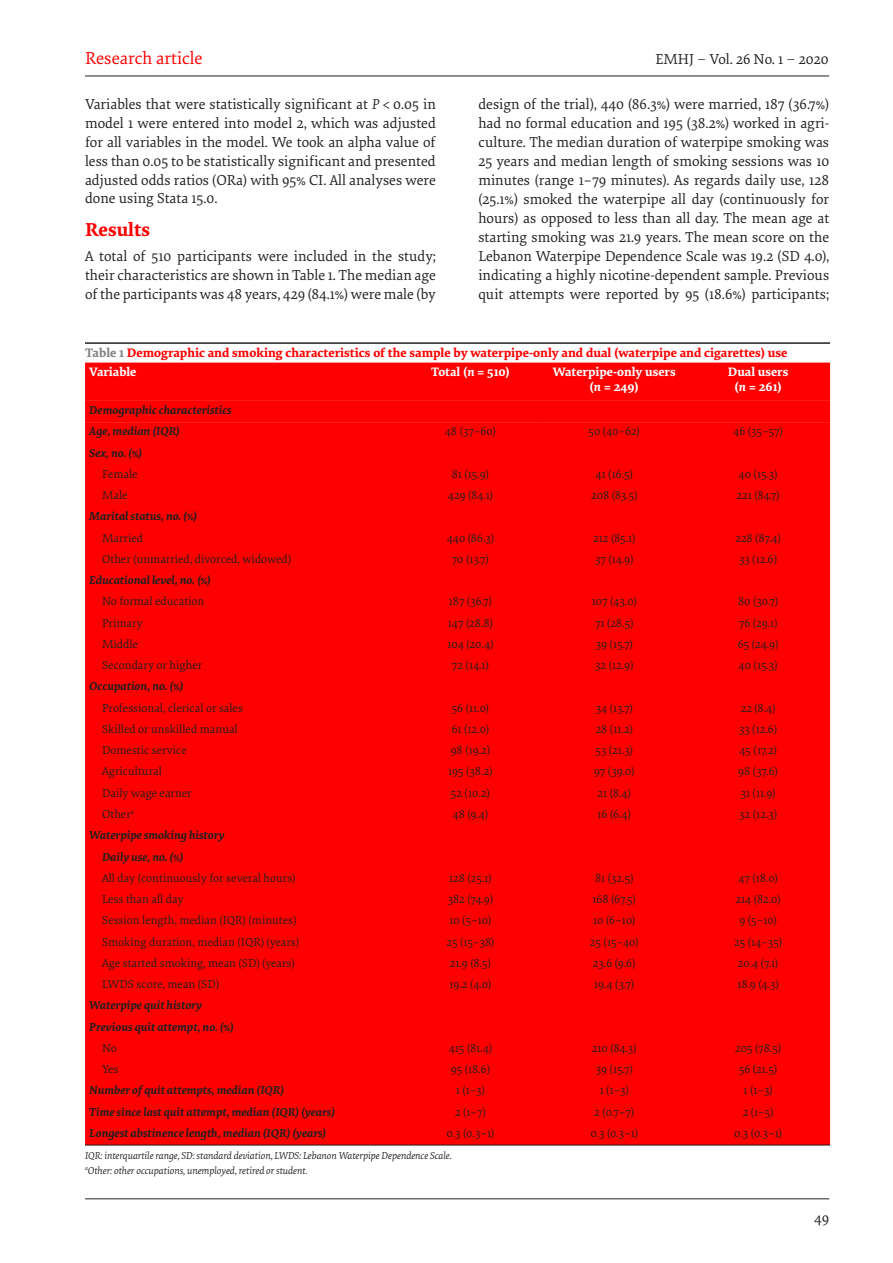
<style>
.page{position:relative;width:893px;height:1263px;background:#fff}
.page>*{position:absolute;margin:0;border:0;box-sizing:border-box;transform-origin:0 0}
.t1{font:700 19.5px "Elena";color:#f00}
.t2{font:18px "Elena";color:#f00}
.t3{font:15px/18.9px "Elena";color:#231f20;text-align:justify}
.t4{font:700 12.9px "Elena";color:#f00}
.t5{font:700 12.75px/15px "Elena";color:#fff;text-align:center}
.t6{font:12px "Elena";color:#231f20}
.t7{font:italic 700 12px/21.3px "Elena";color:#231f20}
.t8{font:italic 10.5px/15px "Elena";color:#231f20}
.s1{font-style:italic}
.s2{font-family:"Ropa Sans PTT";font-weight:300}
.s3{color:#808285}
</style>
<div class="page">
<hr style="left:85px;top:1198px;width:744px;height:1px;background:#231f20">
<hr style="left:85px;top:76px;width:744px;height:1px;background:#231f20">
<hr style="left:85px;top:342px;width:745px;height:2px;background:#231f20">
<div style="left:85px;top:363px;width:745px;height:59px;background:#f00"></div>
<div style="left:85px;top:422px;width:745px;height:723px;background:#f00"></div>
<hr style="left:85px;top:1145px;width:313px;height:1px;background:#231f20">
<hr style="left:398px;top:1145px;width:144px;height:1px;background:#231f20">
<hr style="left:542px;top:1145px;width:144px;height:1px;background:#231f20">
<hr style="left:686px;top:1145px;width:144px;height:1px;background:#231f20">
<h2 class="t2" style="left:85px;top:51px;width:119px">Research article</h2>
<p class="t3" style="left:85px;top:96px;width:352px">Variables that were statistically significant at <span class="s1">P</span> &lt; 0.05 in model 1 were entered into model 2, which was adjusted for all variables in the model. We took an alpha value of less than 0.05 to be statistically significant and presented adjusted odds ratios (ORa) with 95% CI. All analyses were done using Stata 15.0.</p>
<h1 class="t1" style="left:85px;top:221px;width:67px">Results</h1>
<p class="t3" style="left:85px;top:248px;width:352px">A total of 510 participants were included in the study; their characteristics are shown in Table 1. The median age of the participants was 48 years, 429 (84.1%) were male (by</p>
<p class="t3" style="left:655px;top:51px;width:175px">EMHJ <span class="s2">–</span> Vol. 26 No. 1 <span class="s2">–</span> 2020</p>
<p class="t3" style="left:478px;top:96px;width:352px">design of the trial), 440 (86.3%) were married, 187 (36.7%) had no formal education and 195 (38.2%) worked in agri&shy;culture. The median duration of waterpipe smoking was 25 years and median length of smoking sessions was 10 minutes (range 1–79 minutes). As regards daily use, 128 (25.1%) smoked the waterpipe all day (continuously for hours) as opposed to less than all day. The mean age at starting smoking was 21.9 years. The mean score on the Lebanon Waterpipe Dependence Scale was 19.2 (SD 4.0), indicating a highly nicotine-dependent sample. Previous quit attempts were reported by 95 (18.6%) participants;</p>
<p class="t4" style="left:85px;top:347px;width:704px"><span class="s3">Table 1</span> Demographic and smoking characteristics of the sample by waterpipe-only and dual (waterpipe and cigarettes) use</p>
<p class="t5" style="left:89px;top:366px;width:49px">Variable</p>
<p class="t5" style="left:431px;top:366px;width:80px">Total (<span class="s1">n</span> = 510)</p>
<p class="t5" style="left:553px;top:366px;width:124px">Waterpipe-only users (<span class="s1">n</span> = 249)</p>
<p class="t5" style="left:728px;top:366px;width:62px">Dual users (<span class="s1">n</span> = 261)</p>
<p class="t7" style="left:89px;top:400px;width:144px">Demographic characteristics<br>Age, median (IQR)</p>
<p class="t6" style="left:445px;top:426px;width:53px">48 (37–60)</p>
<p class="t6" style="left:588px;top:426px;width:53px">50 (40–62)</p>
<p class="t6" style="left:733px;top:426px;width:51px">46 (35–57)</p>
<p class="t7" style="left:89px;top:443px;width:55px">Sex, no. (%)</p>
<p class="t6" style="left:102px;top:469px;width:37px">Female</p>
<p class="t6" style="left:452px;top:469px;width:39px">81 (15.9)</p>
<p class="t6" style="left:596px;top:469px;width:39px">41 (16.5)</p>
<p class="t6" style="left:739px;top:469px;width:40px">40 (15.3)</p>
<p class="t6" style="left:102px;top:490px;width:27px">Male</p>
<p class="t6" style="left:448px;top:490px;width:47px">429 (84.1)</p>
<p class="t6" style="left:591px;top:490px;width:48px">208 (83.5)</p>
<p class="t6" style="left:737px;top:490px;width:45px">221 (84.7)</p>
<p class="t7" style="left:89px;top:507px;width:109px">Marital status, no. (%)</p>
<p class="t6" style="left:102px;top:533px;width:43px">Married</p>
<p class="t6" style="left:447px;top:533px;width:49px">440 (86.3)</p>
<p class="t6" style="left:593px;top:533px;width:44px">212 (85.1)</p>
<p class="t6" style="left:735px;top:533px;width:47px">228 (87.4)</p>
<p class="t6" style="left:102px;top:554px;width:191px">Other (unmarried, divorced, widowed)</p>
<p class="t6" style="left:452px;top:554px;width:39px">70 (13.7)</p>
<p class="t6" style="left:595px;top:554px;width:40px">37 (14.9)</p>
<p class="t6" style="left:739px;top:554px;width:40px">33 (12.6)</p>
<p class="t7" style="left:89px;top:570px;width:123px">Educational level, no. (%)</p>
<p class="t6" style="left:102px;top:596px;width:104px">No formal education</p>
<p class="t6" style="left:449px;top:596px;width:44px">187 (36.7)</p>
<p class="t6" style="left:592px;top:596px;width:46px">107 (43.0)</p>
<p class="t6" style="left:738px;top:596px;width:42px">80 (30.7)</p>
<p class="t6" style="left:102px;top:618px;width:42px">Primary</p>
<p class="t6" style="left:448px;top:618px;width:46px">147 (28.8)</p>
<p class="t6" style="left:595px;top:618px;width:40px">71 (28.5)</p>
<p class="t6" style="left:739px;top:618px;width:40px">76 (29.1)</p>
<p class="t6" style="left:102px;top:639px;width:38px">Middle</p>
<p class="t6" style="left:447px;top:639px;width:48px">104 (20.4)</p>
<p class="t6" style="left:596px;top:639px;width:38px">39 (15.7)</p>
<p class="t6" style="left:738px;top:639px;width:42px">65 (24.9)</p>
<p class="t6" style="left:102px;top:660px;width:102px">Secondary or higher</p>
<p class="t6" style="left:452px;top:660px;width:38px">72 (14.1)</p>
<p class="t6" style="left:595px;top:660px;width:40px">32 (12.9)</p>
<p class="t6" style="left:739px;top:660px;width:40px">40 (15.3)</p>
<p class="t7" style="left:89px;top:677px;width:96px">Occupation, no. (%)</p>
<p class="t6" style="left:102px;top:703px;width:142px">Professional, clerical or sales</p>
<p class="t6" style="left:452px;top:703px;width:39px">56 (11.0)</p>
<p class="t6" style="left:596px;top:703px;width:38px">34 (13.7)</p>
<p class="t6" style="left:741px;top:703px;width:36px">22 (8.4)</p>
<p class="t6" style="left:102px;top:724px;width:137px">Skilled or unskilled manual</p>
<p class="t6" style="left:452px;top:724px;width:39px">61 (12.0)</p>
<p class="t6" style="left:596px;top:724px;width:39px">28 (11.2)</p>
<p class="t6" style="left:739px;top:724px;width:40px">33 (12.6)</p>
<p class="t6" style="left:102px;top:745px;width:86px">Domestic service</p>
<p class="t6" style="left:451px;top:745px;width:41px">98 (19.2)</p>
<p class="t6" style="left:595px;top:745px;width:39px">53 (21.3)</p>
<p class="t6" style="left:739px;top:745px;width:39px">45 (17.2)</p>
<p class="t6" style="left:102px;top:767px;width:61px">Agricultural</p>
<p class="t6" style="left:448px;top:767px;width:46px">195 (38.2)</p>
<p class="t6" style="left:594px;top:767px;width:42px">97 (39.0)</p>
<p class="t6" style="left:738px;top:767px;width:41px">98 (37.6)</p>
<p class="t6" style="left:102px;top:788px;width:91px">Daily wage earner</p>
<p class="t6" style="left:451px;top:788px;width:40px">52 (10.2)</p>
<p class="t6" style="left:598px;top:788px;width:35px">21 (8.4)</p>
<p class="t6" style="left:741px;top:788px;width:36px">31 (11.9)</p>
<p class="t6" style="left:102px;top:809px;width:34px">Other<sup>a</sup></p>
<p class="t6" style="left:453px;top:809px;width:37px">48 (9.4)</p>
<p class="t6" style="left:598px;top:809px;width:35px">16 (6.4)</p>
<p class="t6" style="left:739px;top:809px;width:39px">32 (12.3)</p>
<p class="t7" style="left:102px;top:826px;width:124px;text-indent:-13px">Waterpipe smoking history<br>Daily use, no. (%)</p>
<p class="t6" style="left:102px;top:873px;width:195px">All day (continuously for several hours)</p>
<p class="t6" style="left:449px;top:873px;width:44px">128 (25.1)</p>
<p class="t6" style="left:595px;top:873px;width:40px">81 (32.5)</p>
<p class="t6" style="left:738px;top:873px;width:41px">47 (18.0)</p>
<p class="t6" style="left:102px;top:894px;width:83px">Less than all day</p>
<p class="t6" style="left:448px;top:894px;width:47px">382 (74.9)</p>
<p class="t6" style="left:592px;top:894px;width:45px">168 (67.5)</p>
<p class="t6" style="left:736px;top:894px;width:47px">214 (82.0)</p>
<p class="t6" style="left:102px;top:915px;width:196px">Session length, median (IQR) (minutes)</p>
<p class="t6" style="left:449px;top:915px;width:43px">10 (5–10)</p>
<p class="t6" style="left:593px;top:915px;width:44px">10 (6–10)</p>
<p class="t6" style="left:739px;top:915px;width:39px">9 (5–10)</p>
<p class="t6" style="left:102px;top:937px;width:199px">Smoking duration, median (IQR) (years)</p>
<p class="t6" style="left:446px;top:937px;width:49px">25 (15–38)</p>
<p class="t6" style="left:590px;top:937px;width:50px">25 (15–40)</p>
<p class="t6" style="left:734px;top:937px;width:49px">25 (14–35)</p>
<p class="t6" style="left:102px;top:958px;width:194px">Age started smoking, mean (SD) (years)</p>
<p class="t6" style="left:450px;top:958px;width:42px">21.9 (8.5)</p>
<p class="t6" style="left:593px;top:958px;width:44px">23.6 (9.6)</p>
<p class="t6" style="left:738px;top:958px;width:42px">20.4 (7.1)</p>
<p class="t6" style="left:102px;top:979px;width:119px">LWDS score, mean (SD)</p>
<p class="t6" style="left:449px;top:979px;width:43px">19.2 (4.0)</p>
<p class="t6" style="left:594px;top:979px;width:42px">19.4 (3.7)</p>
<p class="t6" style="left:737px;top:979px;width:43px">18.9 (4.3)</p>
<p class="t7" style="left:89px;top:996px;width:146px">Waterpipe quit history<br>Previous quit attempt, no. (%)</p>
<p class="t6" style="left:102px;top:1043px;width:16px">No</p>
<p class="t6" style="left:449px;top:1043px;width:45px">415 (81.4)</p>
<p class="t6" style="left:592px;top:1043px;width:46px">210 (84.3)</p>
<p class="t6" style="left:735px;top:1043px;width:47px">205 (78.5)</p>
<p class="t6" style="left:102px;top:1064px;width:18px">Yes</p>
<p class="t6" style="left:451px;top:1064px;width:41px">95 (18.6)</p>
<p class="t6" style="left:596px;top:1064px;width:38px">39 (15.7)</p>
<p class="t6" style="left:739px;top:1064px;width:40px">56 (21.5)</p>
<p class="t7" style="left:89px;top:1081px;width:196px">Number of quit attempts, median (IQR)</p>
<p class="t6" style="left:456px;top:1085px;width:31px">1 (1–3)</p>
<p class="t6" style="left:600px;top:1085px;width:31px">1 (1–3)</p>
<p class="t6" style="left:744px;top:1085px;width:31px">1 (1–3)</p>
<p class="t7" style="left:89px;top:1102px;width:247px">Time since last quit attempt, median (IQR) (years)</p>
<p class="t6" style="left:455px;top:1107px;width:32px">2 (1–7)</p>
<p class="t6" style="left:594px;top:1107px;width:41px">2 (0.7–7)</p>
<p class="t6" style="left:743px;top:1107px;width:32px">2 (1–5)</p>
<p class="t7" style="left:89px;top:1123px;width:239px">Longest abstinence length, median (IQR) (years)</p>
<p class="t6" style="left:446px;top:1128px;width:49px">0.3 (0.3–1)</p>
<p class="t6" style="left:590px;top:1128px;width:49px">0.3 (0.3–1)</p>
<p class="t6" style="left:734px;top:1128px;width:49px">0.3 (0.3–1)</p>
<p class="t8" style="left:85px;top:1148px;width:368px">IQR: interquartile range, SD: standard deviation, LWDS: Lebanon Waterpipe Dependence Scale. <sup>a</sup>Other: other occupations, unemployed, retired or student.</p>
<p class="t3" style="left:814px;top:1210px;width:17px">49</p>
</div>
